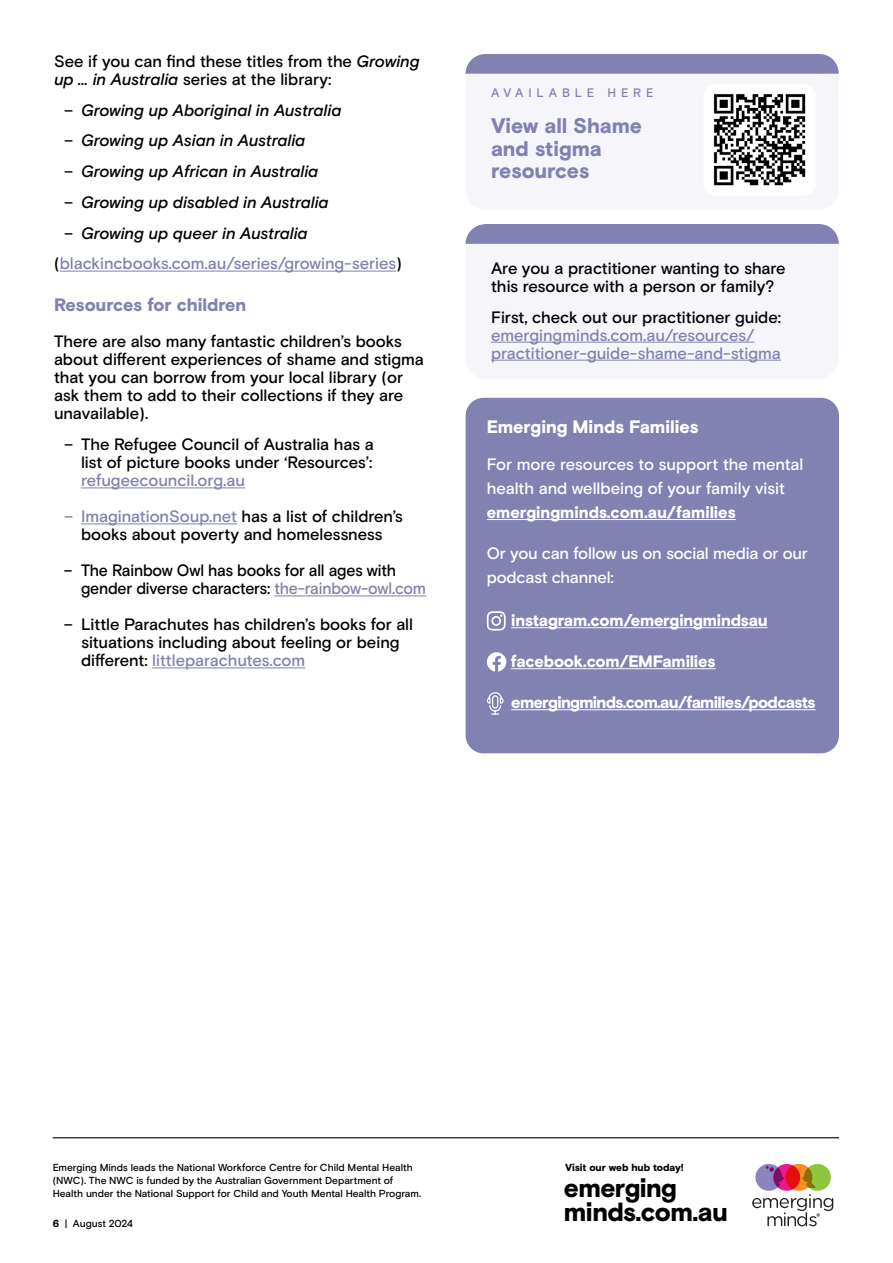
<style>
.page{position:relative;width:893px;height:1263px;background:#fff}
.page>*{position:absolute;margin:0;border:0;box-sizing:border-box;transform-origin:0 0}
.t1{font:900 26.25px/23.9px "Basis Grotesque Pro";letter-spacing:-.02em;color:#000}
.t2{font:900 21.15px/22.6px "Basis Grotesque Pro";letter-spacing:-.01em;color:#8181b2}
.t3{font:900 18px "Basis Grotesque Pro";letter-spacing:-.005em;color:#fff}
.t4{font:900 18px "Basis Grotesque Pro";letter-spacing:-.005em;color:#8181b2}
.t5{font:500 16.5px/18px "Basis Grotesque Pro";letter-spacing:-.005em;color:#000}
.t6{font:500 16.5px/18px "Basis Grotesque Pro";letter-spacing:-.005em;color:#8181b2}
.t7{font:500 16.5px/24px "Basis Grotesque Pro";letter-spacing:-.01em;color:#fff}
.t8{font:italic 500 16.5px "Basis Grotesque Pro";letter-spacing:-.005em;color:#000}
.t9{font:500 16.5px/18px "Basis Grotesque Pro";letter-spacing:-.005em;color:#000;scale:.96 1}
.t10{font:900 16.5px "Basis Grotesque Pro";letter-spacing:-.02em;color:#fff}
.t11{font:900 16.5px "Basis Grotesque Pro";letter-spacing:-.045em;color:#fff}
.t12{font:900 16.5px "Basis Grotesque Pro";color:#fff}
.t13{font:500 12.3px "Basis Grotesque Pro";letter-spacing:.385em;color:#8181b2}
.t14{font:900 10.35px "Basis Grotesque Pro";letter-spacing:-.005em;color:#000}
.t15{font:500 10.2px/13.2px "Basis Grotesque Pro";letter-spacing:-.005em;color:#000}
.s1{font-style:italic}
.s2{font-style:normal}
.s3{color:#000}
.s4{font-style:italic;color:#000}
.s5{color:#8181b2}
.s6{font-weight:900}
</style>
<div class="page">
<hr style="left:53px;top:1137px;width:786px;height:1px;background:#000">
<svg style="left:752px;top:1164px;width:81px;height:62px"></svg>
<div style="left:485px;top:54px;width:335px;height:20px;background:#8181b2"></div>
<svg style="left:466px;top:54px;width:20px;height:20px"></svg>
<svg style="left:820px;top:54px;width:19px;height:20px"></svg>
<img style="left:713px;top:94px;width:93px;height:92px">
<div style="left:485px;top:224px;width:335px;height:20px;background:#8181b2"></div>
<svg style="left:491px;top:341px;width:290px;height:19px;fill:#f6f6fa"></svg>
<svg style="left:466px;top:224px;width:19px;height:20px"></svg>
<svg style="left:820px;top:224px;width:19px;height:20px"></svg>
<hr style="left:491px;top:342px;width:264px;height:1px;background:#8181b2">
<hr style="left:491px;top:360px;width:290px;height:1px;background:#8181b2">
<div style="left:466px;top:398px;width:373px;height:355px;background:#8181b2;border-radius:18px"></div>
<hr style="left:487px;top:519px;width:249px;height:1px;background:#fff">
<hr style="left:511px;top:627px;width:257px;height:1px;background:#fff">
<hr style="left:511px;top:668px;width:205px;height:1px;background:#fff">
<hr style="left:511px;top:709px;width:305px;height:1px;background:#fff">
<svg style="left:487px;top:611px;width:19px;height:19px"></svg>
<svg style="left:487px;top:652px;width:19px;height:19px"></svg>
<svg style="left:486px;top:692px;width:18px;height:23px"></svg>
<hr style="left:60px;top:271px;width:336px;height:1px;background:#8181b2">
<hr style="left:81px;top:487px;width:164px;height:1px;background:#8181b2">
<hr style="left:81px;top:523px;width:156px;height:1px;background:#8181b2">
<hr style="left:274px;top:595px;width:152px;height:1px;background:#8181b2">
<hr style="left:152px;top:667px;width:153px;height:1px;background:#8181b2">
<p class="t5" style="left:54px;top:53px;width:367px">See if you can find these titles from the <span class="s1">Growing up ... in Australia</span> series at the library:</p>
<p class="t8" style="left:64px;top:100px;width:279px"><span class="s2">–</span> Growing up Aboriginal in Australia</p>
<p class="t8" style="left:64px;top:131px;width:243px"><span class="s2">–</span> Growing up Asian in Australia</p>
<p class="t8" style="left:64px;top:162px;width:256px"><span class="s2">–</span> Growing up African in Australia</p>
<p class="t8" style="left:64px;top:193px;width:266px"><span class="s2">–</span> Growing up disabled in Australia</p>
<p class="t6" style="left:54px;top:218px;width:349px;line-height:30.8px;text-indent:10px"><span class="s3">–</span> <span class="s4">Growing up queer in Australia </span><span class="s3">(</span>blackincbooks.com.au/series/growing-series<span class="s3">)</span></p>
<p class="t4" style="left:54px;top:295px;width:194px">Resources for children</p>
<p class="t5" style="left:54px;top:333px;width:371px">There are also many fantastic children’s books about different experiences of shame and stigma that you can borrow from your local library (or ask them to add to their collections if they are unavailable).</p>
<p class="t5" style="left:64px;top:436px;width:311px;text-align:right">– The Refugee Council of Australia has a list of picture books under ‘Resources’:</p>
<p class="t6" style="left:81px;top:472px;width:166px">refugeecouncil.org.au</p>
<p class="t5" style="left:64px;top:508px;width:340px;text-align:center"><span class="s5">– ImaginationSoup.net</span> has a list of children’s books about poverty and homelessness</p>
<p class="t9" style="left:81px;top:562px;width:361px;text-indent:-17px">– The Rainbow Owl has books for all ages with gender diverse characters: <span class="s5">the-rainbow-owl.com</span></p>
<p class="t5" style="left:81px;top:616px;width:334px;text-indent:-17px">– Little Parachutes has children’s books for all situations including about feeling or being different: <span class="s5">littleparachutes.com</span></p>
<p class="t13" style="left:491px;top:86px;width:164px">AVAILABLE HERE</p>
<p class="t2" style="left:491px;top:116px;width:152px">View all Shame and stigma resources</p>
<p class="t5" style="left:491px;top:259px;width:296px">Are you a practitioner wanting to share this resource with a person or family?</p>
<p class="t5" style="left:491px;top:308px;width:292px">First, check out our practitioner guide:</p>
<p class="t6" style="left:491px;top:326px;width:291px">emergingminds.com.au/resources/ practitioner-guide-shame-and-stigma</p>
<p class="t3" style="left:487px;top:416px;width:213px">Emerging Minds Families</p>
<p class="t7" style="left:487px;top:453px;width:318px">For more resources to support the mental health and wellbeing of your family visit</p>
<p class="t12" style="left:487px;top:502px;width:251px">emergingminds.com.au/families</p>
<p class="t7" style="left:487px;top:542px;width:323px">Or you can follow us on social media or our podcast channel:</p>
<p class="t10" style="left:511px;top:610px;width:268px">instagram.com/emergingmindsau<span class="s5">u</span></p>
<p class="t10" style="left:511px;top:651px;width:206px">facebook.com/EMFamilies</p>
<p class="t11" style="left:511px;top:692px;width:306px">emergingminds.com.au/families/podcasts</p>
<p class="t15" style="left:53px;top:1161px;width:370px">Emerging Minds leads the National Workforce Centre for Child Mental Health (NWC). The NWC is funded by the Australian Government Department of<br>Health under the National Support for Child and Youth Mental Health Program.</p>
<p class="t14" style="left:565px;top:1161px;width:120px">Visit our web hub today!</p>
<p class="t15" style="left:53px;top:1217px;width:82px"><span class="s6">6</span> | August 2024</p>
<h1 class="t1" style="left:564px;top:1177px;width:166px">emerging minds.com.au</h1>
</div>
